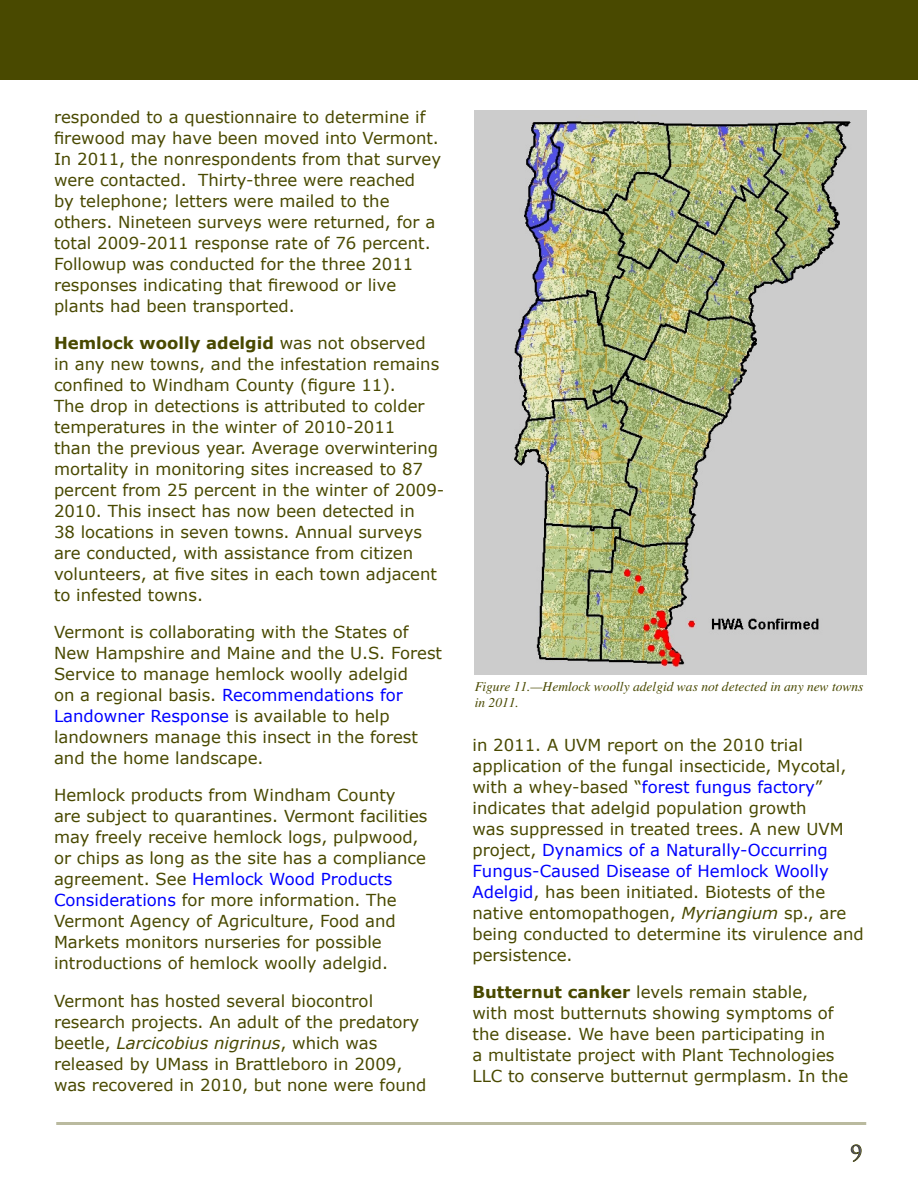
<style>
.page{position:relative;width:918px;height:1188px;background:#fff}
.page>*{position:absolute;margin:0;border:0;box-sizing:border-box;transform-origin:0 0}
.t1{font:21px "Trajan Pro";color:#49495a}
.text_body1{font:16.5px/21px "Verdana";color:#494900}
.t2{font:italic 13.5px/16.2px "Times";color:#494900}
.s1{font-weight:700}
.s2{color:#00f}
.s3{font-style:italic}
</style>
<div class="page">
<div style="left:0;top:0;width:918px;height:79px;background:#494900"></div>
<svg style="left:851px;top:1144px;width:11px;height:18px"></svg>
<hr style="left:56px;top:1122px;width:810px;height:3px;background:#494900">
<img style="left:475px;top:110px;width:391px;height:565px">
<p class="text_body1" style="left:54px;top:106px;width:389px">responded to a questionnaire to determine if firewood may have been moved into Vermont.<br>In 2011, the nonrespondents from that survey were contacted. Thirty-three were reached<br>by telephone; letters were mailed to the others. Nineteen surveys were returned, for a total 2009-2011 response rate of 76 percent.<br>Followup was conducted for the three 2011 responses indicating that firewood or live plants had been transported.</p>
<p class="text_body1" style="left:54px;top:332px;width:392px"><span class="s1">Hemlock woolly adelgid</span> was not observed in any new towns, and the infestation remains confined to Windham County (figure 11).<br>The drop in detections is attributed to colder temperatures in the winter of 2010-2011<br>than the previous year. Average overwintering mortality in monitoring sites increased to 87 percent from 25 percent in the winter of 2009- 2010. This insect has now been detected in<br>38 locations in seven towns. Annual surveys are conducted, with assistance from citizen volunteers, at five sites in each town adjacent to infested towns.</p>
<p class="text_body1" style="left:54px;top:621px;width:390px">Vermont is collaborating with the States of New Hampshire and Maine and the U.S. Forest Service to manage hemlock woolly adelgid<br>on a regional basis. <span class="s2">Recommendations for Landowner Response</span> is available to help landowners manage this insect in the forest and the home landscape.</p>
<p class="text_body1" style="left:54px;top:784px;width:375px">Hemlock products from Windham County<br>are subject to quarantines. Vermont facilities may freely receive hemlock logs, pulpwood, or chips as long as the site has a compliance agreement. See <span class="s2">Hemlock Wood Products Considerations</span> for more information. The Vermont Agency of Agriculture, Food and Markets monitors nurseries for possible introductions of hemlock woolly adelgid.</p>
<p class="text_body1" style="left:54px;top:990px;width:374px">Vermont has hosted several biocontrol research projects. An adult of the predatory beetle, <span class="s3">Larcicobius nigrinus</span>, which was released by UMass in Brattleboro in 2009, was recovered in 2010, but none were found</p>
<p class="t2" style="left:475px;top:678px;width:390px">Figure 11.—Hemlock woolly adelgid was not detected in any new towns in 2011.</p>
<p class="text_body1" style="left:472px;top:734px;width:393px">in 2011. A UVM report on the 2010 trial application of the fungal insecticide, Mycotal, with a whey-based “<span class="s2">forest fungus factory</span>” indicates that adelgid population growth<br>was suppressed in treated trees. A new UVM project, <span class="s2">Dynamics of a Naturally-Occurring Fungus-Caused Disease of Hemlock Woolly Adelgid</span>, has been initiated. Biotests of the native entomopathogen, <span class="s3">Myriangium</span> sp., are being conducted to determine its virulence and persistence.</p>
<p class="text_body1" style="left:472px;top:981px;width:377px"><span class="s1">Butternut canker</span> levels remain stable,<br>with most butternuts showing symptoms of the disease. We have been participating in<br>a multistate project with Plant Technologies LLC to conserve butternut germplasm. In the</p>
<p class="t1" style="left:850px;top:1140px;width:13px">9</p>
</div>
